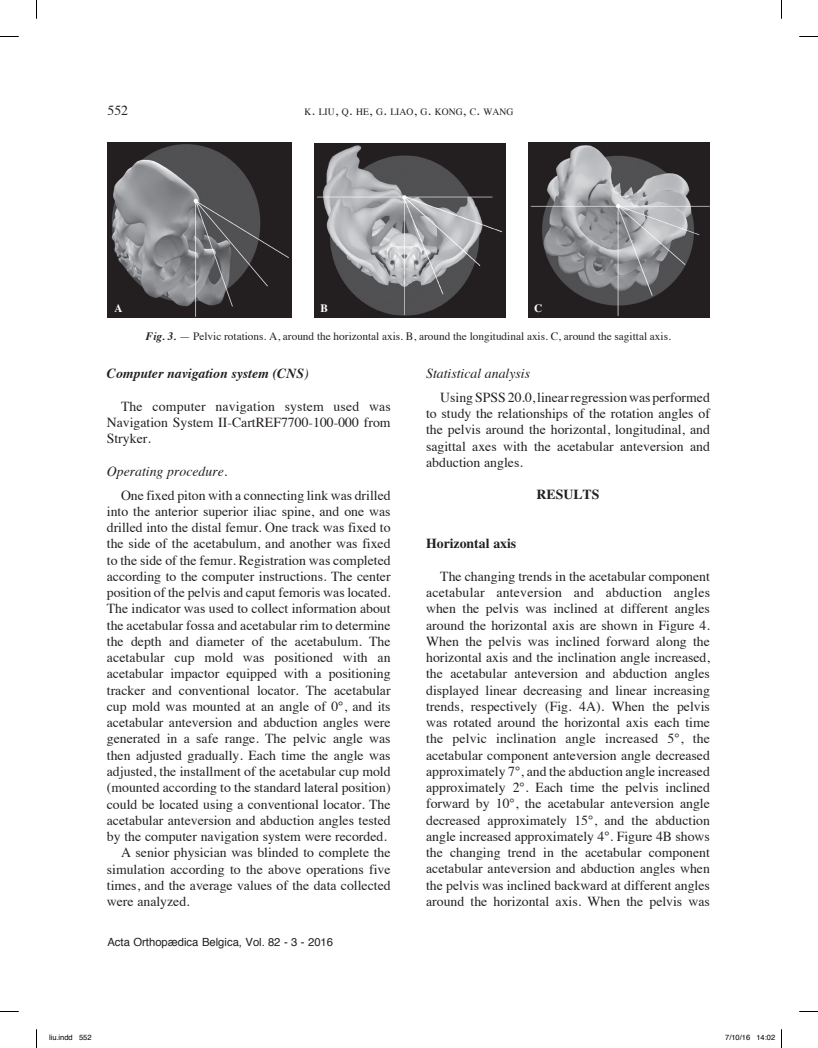
<style>
.page{position:relative;width:818px;height:1048px;background:#fff}
.page>*{position:absolute;margin:0;border:0;box-sizing:border-box;transform-origin:0 0}
.t1{font:13.75px/16.2px "Times";color:#231f20;text-align:justify}
.t2{font:italic 13.75px "Times";color:#231f20}
.t3{font:italic 700 13.75px "Times";color:#231f20}
.t4{font:700 13.75px "Times";color:#231f20}
.t5{font:11.25px "Times";color:#231f20}
.t6{font:11.25px "Helvetica";color:#231f20}
.t7{font:700 11.25px "Times";color:#fff}
.t8{font:9.62px "Times";color:#231f20}
.t9{font:7.5px "Helvetica";color:#000}
.s1{font-size:13.75px}
.s2{font-weight:700;font-style:italic}
.s3{font-weight:400}
</style>
<div class="page">
<img style="left:107px;top:143px;width:184px;height:174px">
<img style="left:314px;top:143px;width:191px;height:174px">
<img style="left:528px;top:143px;width:181px;height:174px">
<svg style="left:0;top:36px;width:19px;height:1px"></svg>
<svg style="left:799px;top:36px;width:18px;height:1px"></svg>
<svg style="left:0;top:1011px;width:19px;height:1px"></svg>
<svg style="left:799px;top:1011px;width:18px;height:1px"></svg>
<svg style="left:36px;top:0;width:1px;height:19px"></svg>
<svg style="left:36px;top:1029px;width:1px;height:18px"></svg>
<p class="t1" style="left:107px;top:101px;width:22px">552</p>
<p class="t8" style="left:304px;top:103px;width:210px">K<span class="s1">.</span> LIU<span class="s1">,</span> Q<span class="s1">.</span> HE<span class="s1">,</span> G<span class="s1">.</span> LIAO<span class="s1">,</span> G<span class="s1">.</span> KONG<span class="s1">,</span> C<span class="s1">.</span> WANG</p>
<p class="t7" style="left:114px;top:302px;width:10px">A</p>
<p class="t7" style="left:320px;top:302px;width:9px">B</p>
<p class="t7" style="left:534px;top:302px;width:10px">C</p>
<p class="t5" style="left:146px;top:325px;width:526px"><span class="s2">Fig. 3.</span> — Pelvic rotations. A, around the horizontal axis. B, around the longitudinal axis. C, around the sagittal axis.</p>
<p class="t3" style="left:107px;top:360px;width:203px">Computer navigation system (CNS<span class="s3">)</span></p>
<p class="t1" style="left:107px;top:397px;width:285px;text-indent:14px">The computer navigation system used was Navigation System II-CartREF7700-100-000 from Stryker.</p>
<p class="t2" style="left:107px;top:459px;width:122px">Operating procedure.</p>
<p class="t1" style="left:121px;top:485px;width:271px">One fixed piton with a connecting link was drilled</p>
<p class="t1" style="left:107px;top:502px;width:285px">into the anterior superior iliac spine, and one was</p>
<p class="t1" style="left:107px;top:518px;width:285px">drilled into the distal femur. One track was fixed to</p>
<p class="t1" style="left:107px;top:534px;width:285px">the side of the acetabulum, and another was fixed</p>
<p class="t1" style="left:107px;top:550px;width:285px">to the side of the femur. Registration was completed</p>
<p class="t1" style="left:107px;top:567px;width:285px">according to the computer instructions. The center</p>
<p class="t1" style="left:107px;top:583px;width:285px">position of the pelvis and caput femoris was located.</p>
<p class="t1" style="left:107px;top:599px;width:285px">The indicator was used to collect information about</p>
<p class="t1" style="left:107px;top:615px;width:285px">the acetabular fossa and acetabular rim to determine</p>
<p class="t1" style="left:107px;top:632px;width:285px">the depth and diameter of the acetabulum. The</p>
<p class="t1" style="left:107px;top:648px;width:285px">acetabular cup mold was positioned with an</p>
<p class="t1" style="left:107px;top:664px;width:285px">acetabular impactor equipped with a positioning</p>
<p class="t1" style="left:107px;top:680px;width:285px">tracker and conventional locator. The acetabular</p>
<p class="t1" style="left:107px;top:697px;width:285px">cup mold was mounted at an angle of 0°, and its</p>
<p class="t1" style="left:107px;top:713px;width:285px">acetabular anteversion and abduction angles were</p>
<p class="t1" style="left:107px;top:729px;width:285px">generated in a safe range. The pelvic angle was</p>
<p class="t1" style="left:107px;top:745px;width:285px">then adjusted gradually. Each time the angle was</p>
<p class="t1" style="left:107px;top:762px;width:285px">adjusted, the installment of the acetabular cup mold</p>
<p class="t1" style="left:107px;top:778px;width:285px">(mounted according to the standard lateral position)</p>
<p class="t1" style="left:107px;top:794px;width:285px">could be located using a conventional locator. The</p>
<p class="t1" style="left:107px;top:810px;width:285px">acetabular anteversion and abduction angles tested</p>
<p class="t1" style="left:107px;top:827px;width:281px">by the computer navigation system were recorded.</p>
<p class="t1" style="left:121px;top:843px;width:271px">A senior physician was blinded to complete the</p>
<p class="t1" style="left:107px;top:859px;width:285px">simulation according to the above operations five</p>
<p class="t1" style="left:107px;top:875px;width:285px">times, and the average values of the data collected</p>
<p class="t1" style="left:107px;top:892px;width:84px">were analyzed.</p>
<p class="t6" style="left:107px;top:933px;width:227px">Acta Orthopædica Belgica, Vol. 82 - 3 - 2016</p>
<p class="t2" style="left:426px;top:361px;width:105px">Statistical analysis</p>
<p class="t1" style="left:426px;top:388px;width:285px;text-indent:14px">Using SPSS 20.0, linear regression was performed to study the relationships of the rotation angles of the pelvis around the horizontal, longitudinal, and sagittal axes with the acetabular anteversion and abduction angles.</p>
<p class="t4" style="left:536px;top:486px;width:64px">RESULTS</p>
<p class="t4" style="left:426px;top:535px;width:92px">Horizontal axis</p>
<p class="t1" style="left:426px;top:566px;width:285px;text-indent:14px">The changing trends in the acetabular component acetabular anteversion and abduction angles when the pelvis was inclined at different angles around the horizontal axis are shown in Figure 4.<br>When the pelvis was inclined forward along the horizontal axis and the inclination angle increased, the acetabular anteversion and abduction angles displayed linear decreasing and linear increasing trends, respectively (Fig. 4A). When the pelvis was rotated around the horizontal axis each time the pelvic inclination angle increased 5°, the acetabular component anteversion angle decreased approximately 7°, and the abduction angle increased approximately 2°. Each time the pelvis inclined forward by 10°, the acetabular anteversion angle decreased approximately 15°, and the abduction angle increased approximately 4°. Figure 4B shows the changing trend in the acetabular component acetabular anteversion and abduction angles when the pelvis was inclined backward at different angles around the horizontal axis. When the pelvis was</p>
<p class="t9" style="left:49px;top:1031px;width:44px">liu.indd 552</p>
<p class="t9" style="left:724px;top:1031px;width:52px">7/10/16 14:02</p>
</div>
